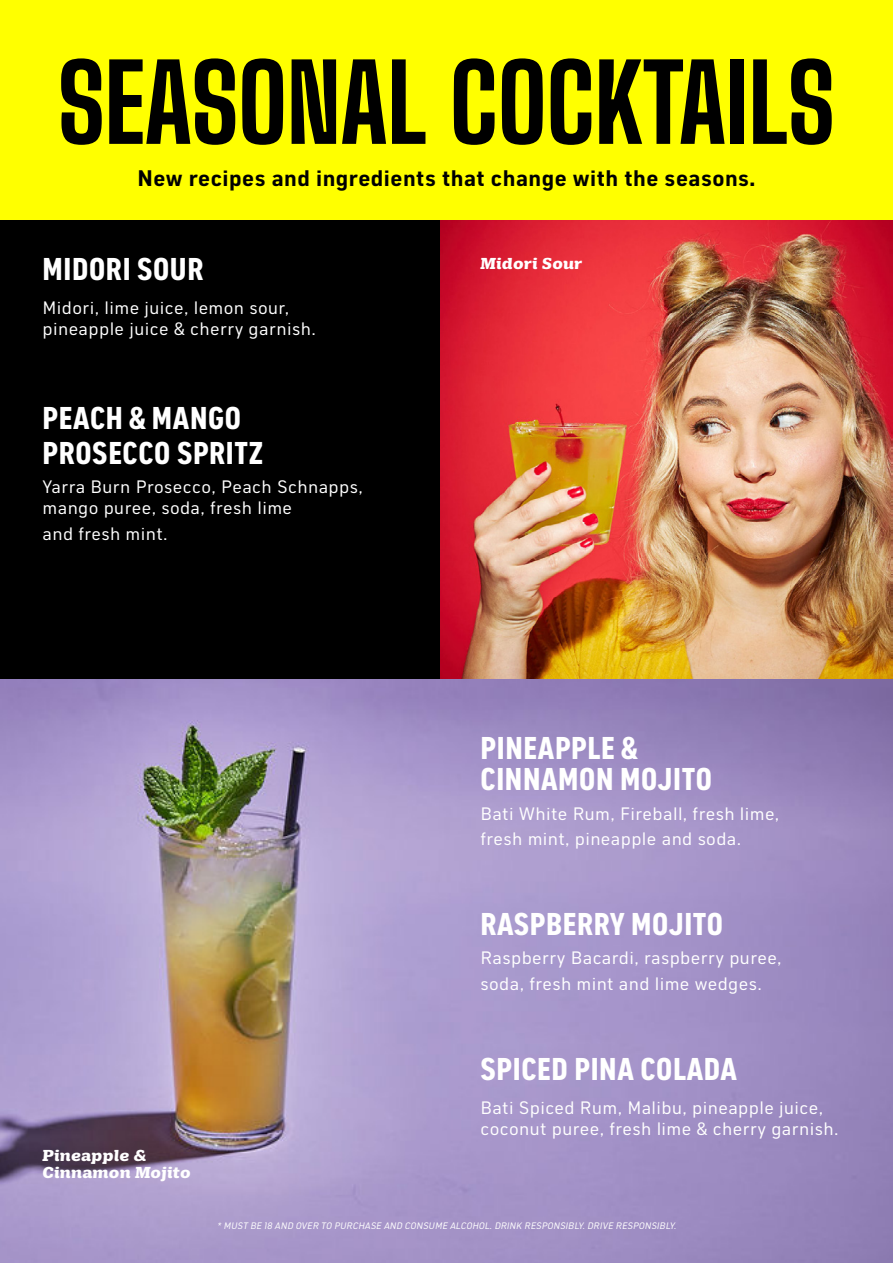
<style>
.page{position:relative;width:893px;height:1263px;background:#fff}
.page>*{position:absolute;margin:0;border:0;box-sizing:border-box;transform-origin:0 0}
.t1{font:800 105.6px "Big Shoulders Display";color:#000}
.t2{font:700 condensed 31.5px/34.5px "Shield Sans";letter-spacing:.02em;color:#fff}
.t3{font:700 22.5px "Shield Sans";letter-spacing:.02em;color:#000}
.t4{font:18px/21px "Shield Sans";letter-spacing:.02em;color:#fff}
.t5{font:italic 700 15.75px/17.4px "Tee Line";letter-spacing:.02em;color:#fff}
.Item_Description{font:italic 9.3px "Shield Sans";color:#fff}
</style>
<div class="page">
<div style="left:0;top:221px;width:438px;height:459px;background:#000"></div>
<img style="left:440px;top:219px;width:453px;height:461px">
<img style="left:0;top:680px;width:893px;height:583px">
<div style="left:0;top:0;width:893px;height:219px;background:#ff0"></div>
<p class="t1" style="left:58px;top:32px;width:778px">SEASONAL COCKTAILS</p>
<p class="t3" style="left:137px;top:165px;width:619px">New recipes and ingredients that change with the seasons.</p>
<p class="t2" style="left:43px;top:251px;width:162px">MIDORI SOUR</p>
<p class="t4" style="left:43px;top:297px;width:275px">Midori, lime juice, lemon sour, pineapple juice &amp; cherry garnish.</p>
<p class="t2" style="left:43px;top:400px;width:222px">PEACH &amp; MANGO<br>PROSECCO SPRITZ</p>
<p class="t4" style="left:43px;top:476px;width:322px">Yarra Burn Prosecco, Peach Schnapps, mango puree, soda, fresh lime</p>
<p class="t4" style="left:43px;top:523px;width:127px">and fresh mint.</p>
<p class="t5" style="left:43px;top:1146px;width:150px">Pineapple &amp;<br>Cinnamon Mojito</p>
<p class="t5" style="left:480px;top:255px;width:103px">Midori Sour</p>
<p class="t2" style="left:480px;top:731px;width:233px;line-height:31.5px">PINEAPPLE &amp;<br>CINNAMON MOJITO</p>
<p class="t4" style="left:480px;top:800px;width:300px;line-height:25.5px">Bati White Rum, Fireball, fresh lime, fresh mint, pineapple and soda.</p>
<p class="t2" style="left:480px;top:906px;width:244px">RASPBERRY MOJITO</p>
<p class="t4" style="left:480px;top:945px;width:303px;line-height:25.5px">Raspberry Bacardi, raspberry puree, soda, fresh mint and lime wedges.</p>
<p class="t2" style="left:480px;top:1050px;width:258px">SPICED PINA COLADA</p>
<p class="t4" style="left:480px;top:1096px;width:360px;line-height:21.6px">Bati Spiced Rum, Malibu, pineapple juice, coconut puree, fresh lime &amp; cherry garnish.</p>
<p class="Item_Description" style="left:217px;top:1220px;width:463px">* MUST BE 18 AND OVER TO PURCHASE AND CONSUME ALCOHOL.DRINK RESPONSIBLY.DRIVE RESPONSIBLY.</p>
</div>
